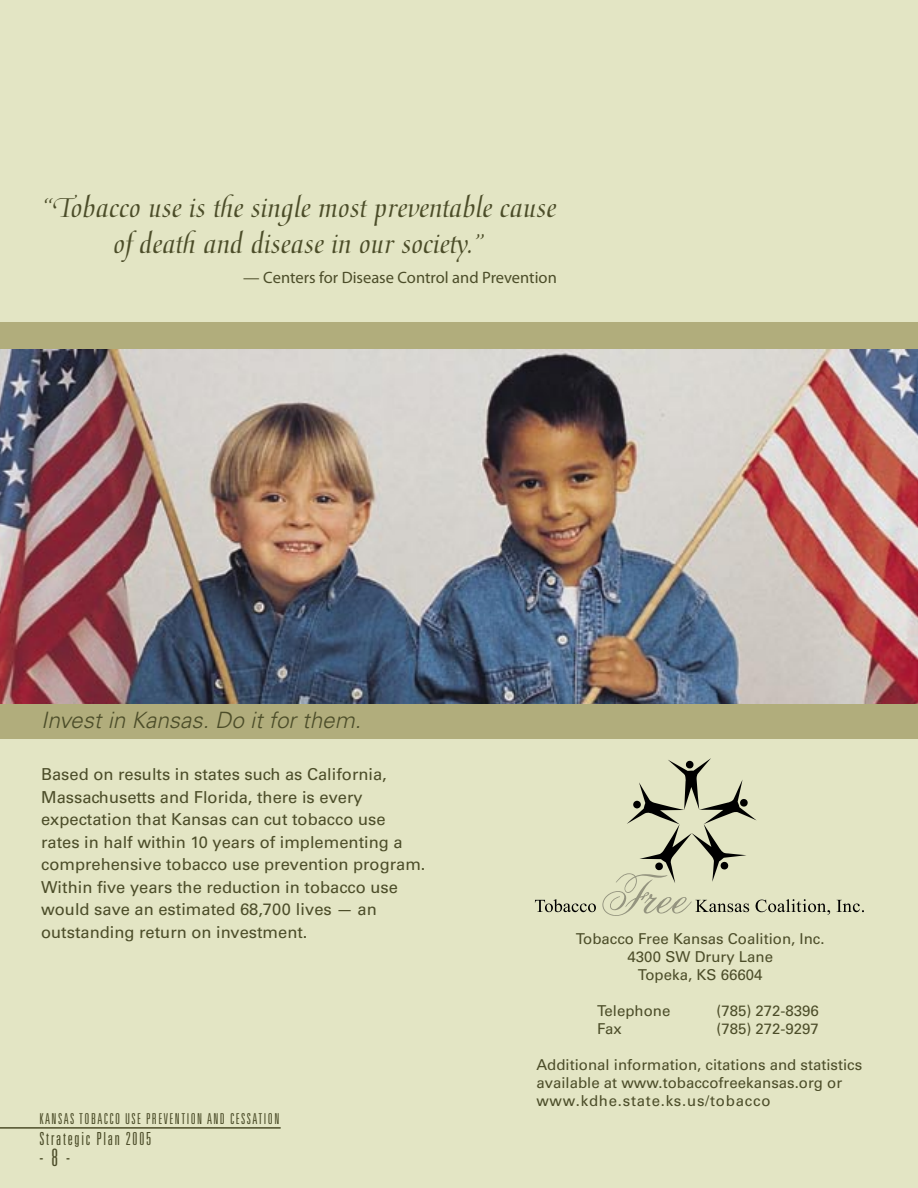
<style>
.page{position:relative;width:918px;height:1188px;background:#e3e5c4}
.page>*{position:absolute;margin:0;border:0;box-sizing:border-box;transform-origin:0 0}
.t1{font:30px/36px "Medici Script";color:#4c4d29;text-align:center}
.t2{font:300 ultra-condensed 24px "Univers";color:#4c4d29}
.t3{font:italic 300 22.5px "Univers";color:#4c4d29}
.t4{font:300 ultra-condensed 18px "Univers";letter-spacing:.1em;color:#4c4d29}
.t5{font:16.5px/22.5px "Univers";color:#4c4d29}
.t6{font:16.5px "Myriad Pro";color:#4c4d29}
.t7{font:15px/18px "Univers";color:#4c4d29;text-align:center}
.t8{font:300 ultra-condensed 15px "Univers";letter-spacing:.1em;color:#4c4d29}
</style>
<div class="page">
<div style="left:0;top:323px;width:918px;height:416px;background:#b1ad7c"></div>
<svg style="left:535px;top:899px;width:61px;height:13px"></svg>
<svg style="left:837px;top:900px;width:27px;height:12px"></svg>
<svg style="left:602px;top:758px;width:228px;height:158px;background:#d0d2b3"></svg>
<img style="left:0;top:350px;width:918px;height:353px">
<hr style="left:0;top:1127px;width:281px;height:2px;background:#4c4d29">
<h1 class="t1" style="left:42px;top:190px;width:516px">“Tobacco use is the single most preventable cause of death and disease in our society.”</h1>
<p class="t6" style="left:243px;top:268px;width:315px">— Centers for Disease Control and Prevention</p>
<h3 class="t3" style="left:41px;top:706px;width:321px">Invest in Kansas. Do it for them.</h3>
<p class="t5" style="left:41px;top:763px;width:386px">Based on results in states such as California, Massachusetts and Florida, there is every expectation that Kansas can cut tobacco use rates in half within 10 years of implementing a comprehensive tobacco use prevention program.<br>Within five years the reduction in tobacco use would save an estimated 68,700 lives — an outstanding return on investment.</p>
<p class="t8" style="left:39px;top:1111px;width:241px">KANSAS TOBACCO USE PREVENTION AND CESSATION</p>
<p class="t4" style="left:39px;top:1129px;width:113px">Strategic Plan 2005</p>
<h2 class="t2" style="left:39px;top:1145px;width:32px">- 8 -</h2>
<p class="t7" style="left:576px;top:930px;width:250px">Tobacco Free Kansas Coalition, Inc.<br>4300 SW Drury Lane<br>Topeka, KS 66604</p>
<p class="t7" style="left:597px;top:1002px;width:75px">Telephone</p>
<p class="t7" style="left:716px;top:1002px;width:104px">(785) 272-8396</p>
<p class="t7" style="left:597px;top:1020px;width:26px">Fax</p>
<p class="t7" style="left:716px;top:1020px;width:104px">(785) 272-9297</p>
<p class="t7" style="left:536px;top:1056px;width:327px;text-align:left">Additional information, citations and statistics available at www.tobaccofreekansas.org or www.kdhe.state.ks.us/tobacco</p>
</div>
